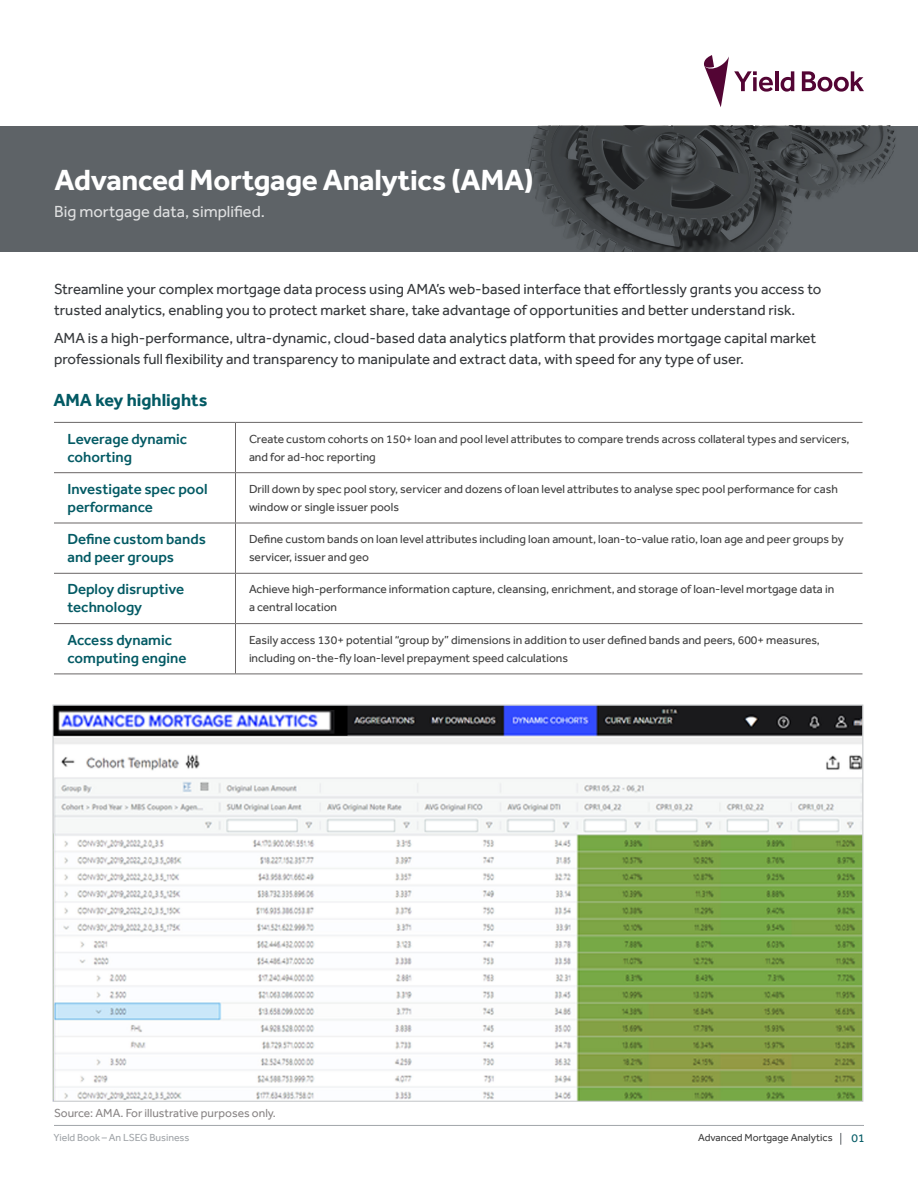
<style>
.page{position:relative;width:918px;height:1188px;background:#fff}
.page>*{position:absolute;margin:0;border:0;box-sizing:border-box;transform-origin:0 0}
.Main_Heading_1{font:700 30px "Effra";letter-spacing:-.01em;color:#fff}
.RH_Sector_descriptio{font:700 18px "Effra";color:#035a64}
.t1{font:16.5px "Effra";color:#fff}
.Body_Copy{font:15px/21px "Effra";color:#36393c}
.RH_Sector_descriptio-2{font:500 15px/18px "Effra";color:#035a64}
.RH_Sector_descriptio-3{font:12px/18px "Effra";color:#3f3f3f}
.Disclaimer_Footnotes{font:12px "Effra";color:#8a8686}
.RH_Page_No{font:12px "Effra";color:#035a64}
.RH_Sector_descriptio-4{font:10.5px "Effra";color:#3f3f3f}
.Disclaimer_Footnotes-2{font:10.5px "Effra";letter-spacing:-.005em;color:#a1a5a9}
</style>
<div class="page">
<hr style="left:775px;top:71px;width:4px;height:20px;background:#530534">
<svg style="left:781px;top:71px;width:13px;height:21px"></svg>
<svg style="left:802px;top:71px;width:62px;height:21px"></svg>
<svg style="left:704px;top:55px;width:69px;height:52px"></svg>
<hr style="left:54px;top:1125px;width:810px;height:1px;background:#a1a5a9">
<svg style="left:840px;top:1133px;width:1px;height:12px"></svg>
<svg style="left:0;top:126px;width:918px;height:126px;fill:#5e6367"></svg>
<img style="left:55px;top:707px;width:806px;height:393px">
<hr style="left:54px;top:422px;width:182px;height:1px;background:#6a6666">
<hr style="left:236px;top:422px;width:626px;height:1px;background:#6a6666">
<hr style="left:235px;top:423px;width:1px;height:49px;background:#6a6666">
<hr style="left:54px;top:472px;width:182px;height:1px;background:#6a6666">
<hr style="left:236px;top:472px;width:626px;height:1px;background:#6a6666">
<hr style="left:235px;top:473px;width:1px;height:50px;background:#6a6666">
<hr style="left:54px;top:523px;width:182px;height:1px;background:#6a6666">
<hr style="left:236px;top:523px;width:626px;height:1px;background:#6a6666">
<hr style="left:235px;top:523px;width:1px;height:50px;background:#6a6666">
<hr style="left:54px;top:573px;width:182px;height:1px;background:#6a6666">
<hr style="left:236px;top:573px;width:626px;height:1px;background:#6a6666">
<hr style="left:235px;top:574px;width:1px;height:49px;background:#6a6666">
<hr style="left:54px;top:623px;width:182px;height:1px;background:#6a6666">
<hr style="left:236px;top:623px;width:626px;height:1px;background:#6a6666">
<hr style="left:235px;top:624px;width:1px;height:50px;background:#6a6666">
<hr style="left:54px;top:674px;width:182px;height:1px;background:#6a6666">
<hr style="left:236px;top:674px;width:626px;height:1px;background:#6a6666">
<p class="Main_Heading_1" style="left:54px;top:162px;width:481px">Advanced Mortgage Analytics (AMA)</p>
<h3 class="t1" style="left:54px;top:202px;width:213px">Big mortgage data, simplified.</h3>
<p class="Body_Copy" style="left:54px;top:278px;width:769px">Streamline your complex mortgage data process using AMA’s web-based interface that effortlessly grants you access to trusted analytics, enabling you to protect market share, take advantage of opportunities and better understand risk.</p>
<p class="Body_Copy" style="left:54px;top:327px;width:764px">AMA is a high-performance, ultra-dynamic, cloud-based data analytics platform that provides mortgage capital market professionals full flexibility and transparency to manipulate and extract data, with speed for any type of user.</p>
<p class="RH_Sector_descriptio" style="left:53px;top:390px;width:155px">AMA key highlights</p>
<p class="RH_Sector_descriptio-2" style="left:68px;top:429px;width:121px">Leverage dynamic cohorting</p>
<p class="RH_Sector_descriptio-3" style="left:249px;top:429px;width:602px">Create custom cohorts on 150+ loan and pool level attributes to compare trends across collateral types and servicers, and for ad-hoc reporting</p>
<p class="RH_Sector_descriptio-2" style="left:68px;top:480px;width:142px">Investigate spec pool performance</p>
<p class="RH_Sector_descriptio-3" style="left:249px;top:480px;width:590px">Drill down by spec pool story, servicer and dozens of loan level attributes to analyse spec pool performance for cash window or single issuer pools</p>
<p class="RH_Sector_descriptio-2" style="left:68px;top:530px;width:140px">Define custom bands and peer groups</p>
<p class="RH_Sector_descriptio-3" style="left:249px;top:530px;width:596px">Define custom bands on loan level attributes including loan amount, loan-to-value ratio, loan age and peer groups by servicer, issuer and geo</p>
<p class="RH_Sector_descriptio-2" style="left:68px;top:580px;width:118px">Deploy disruptive technology</p>
<p class="RH_Sector_descriptio-3" style="left:249px;top:580px;width:587px">Achieve high-performance information capture, cleansing, enrichment, and storage of loan-level mortgage data in a central location</p>
<p class="RH_Sector_descriptio-2" style="left:68px;top:631px;width:106px">Access dynamic</p>
<p class="RH_Sector_descriptio-2" style="left:68px;top:649px;width:121px">computing engine</p>
<p class="RH_Sector_descriptio-3" style="left:249px;top:631px;width:572px">Easily access 130+ potential “group by” dimensions in addition to user defined bands and peers, 600+ measures, including on-the-fly loan-level prepayment speed calculations</p>
<p class="Disclaimer_Footnotes" style="left:54px;top:1106px;width:223px">Source: AMA. For illustrative purposes only.</p>
<p class="Disclaimer_Footnotes-2" style="left:53px;top:1131px;width:138px">Yield Book – An LSEG Business</p>
<p class="RH_Sector_descriptio-4" style="left:698px;top:1132px;width:136px">Advanced Mortgage Analytics</p>
<p class="RH_Page_No" style="left:851px;top:1131px;width:15px">01</p>
</div>
